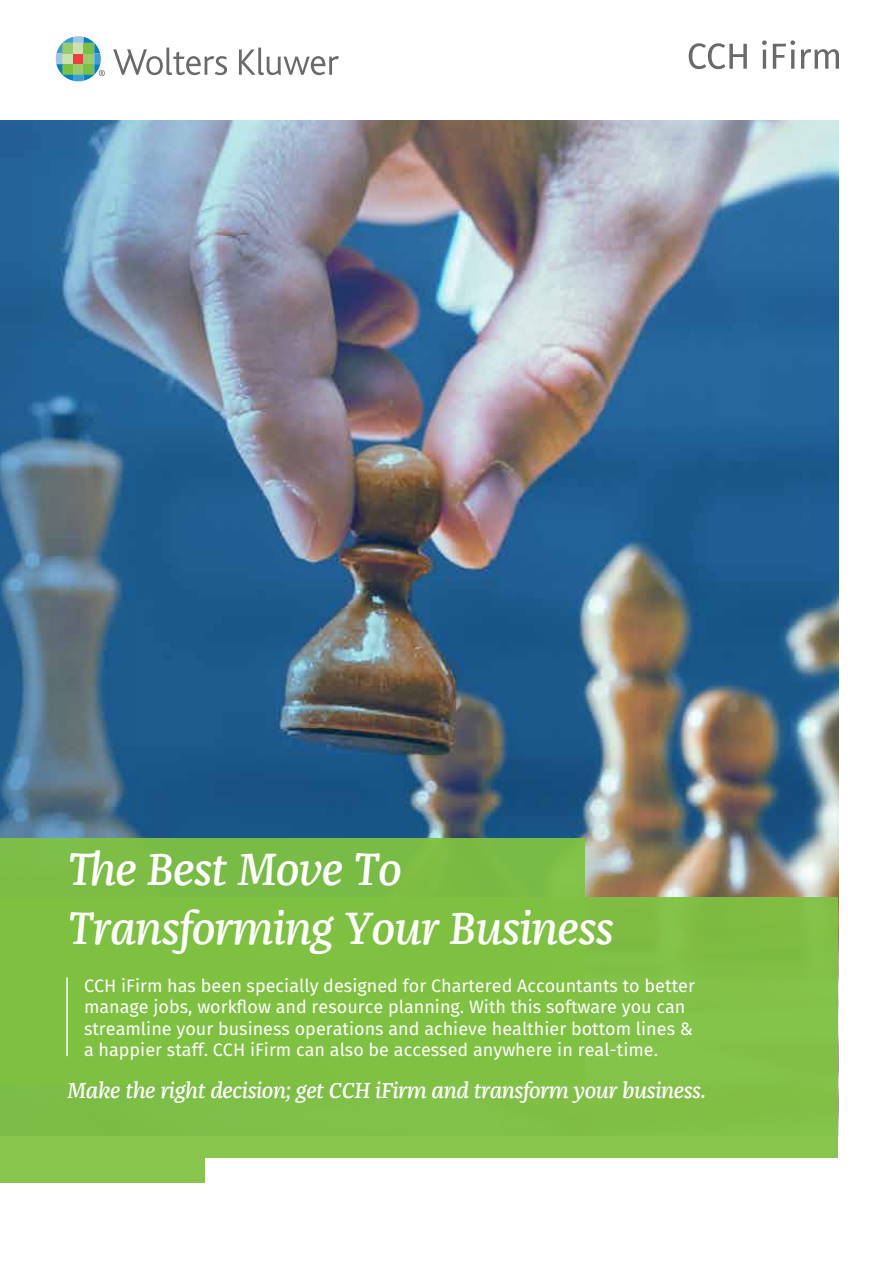
<style>
.page{position:relative;width:893px;height:1263px;background:#fff}
.page>*{position:absolute;margin:0;border:0;box-sizing:border-box;transform-origin:0 0}
.t1{font:italic 500 46.5px/58.5px "Franziska Web W03";letter-spacing:-.02em;color:#fff}
.t2{font:italic 500 22.5px "Franziska Web W03";letter-spacing:-.02em;color:#fff}
.t3{font:18px/21.6px "Fira Sans";color:#fff}
</style>
<div class="page">
<img style="left:601px;top:120px;width:237px;height:777px">
<img style="left:0;top:120px;width:601px;height:777px">
<svg style="left:689px;top:43px;width:58px;height:26px"></svg>
<svg style="left:762px;top:40px;width:5px;height:29px"></svg>
<svg style="left:773px;top:40px;width:22px;height:29px"></svg>
<svg style="left:801px;top:49px;width:38px;height:20px"></svg>
<div style="left:0;top:897px;width:838px;height:285px;background:#82c149"></div>
<div style="left:0;top:839px;width:585px;height:246px;background:#7fc241"></div>
<svg style="left:113px;top:48px;width:114px;height:27px"></svg>
<svg style="left:239px;top:48px;width:100px;height:27px"></svg>
<svg style="left:56px;top:36px;width:49px;height:45px"></svg>
<div style="left:205px;top:1158px;width:688px;height:105px;background:#fff"></div>
<hr style="left:66px;top:977px;width:2px;height:79px;background:#fff">
<h1 class="t1" style="left:68px;top:841px;width:548px">The Best Move To<br>Transforming Your Business</h1>
<p class="t3" style="left:84px;top:974px;width:612px">CCH iFirm has been specially designed for Chartered Accountants to better manage jobs, workflow and resource planning. With this software you can streamline your business operations and achieve healthier bottom lines &amp; a happier staff. CCH iFirm can also be accessed anywhere in real-time.</p>
<p class="t2" style="left:67px;top:1077px;width:640px">Make the right decision; get CCH iFirm and transform your business.</p>
</div>
